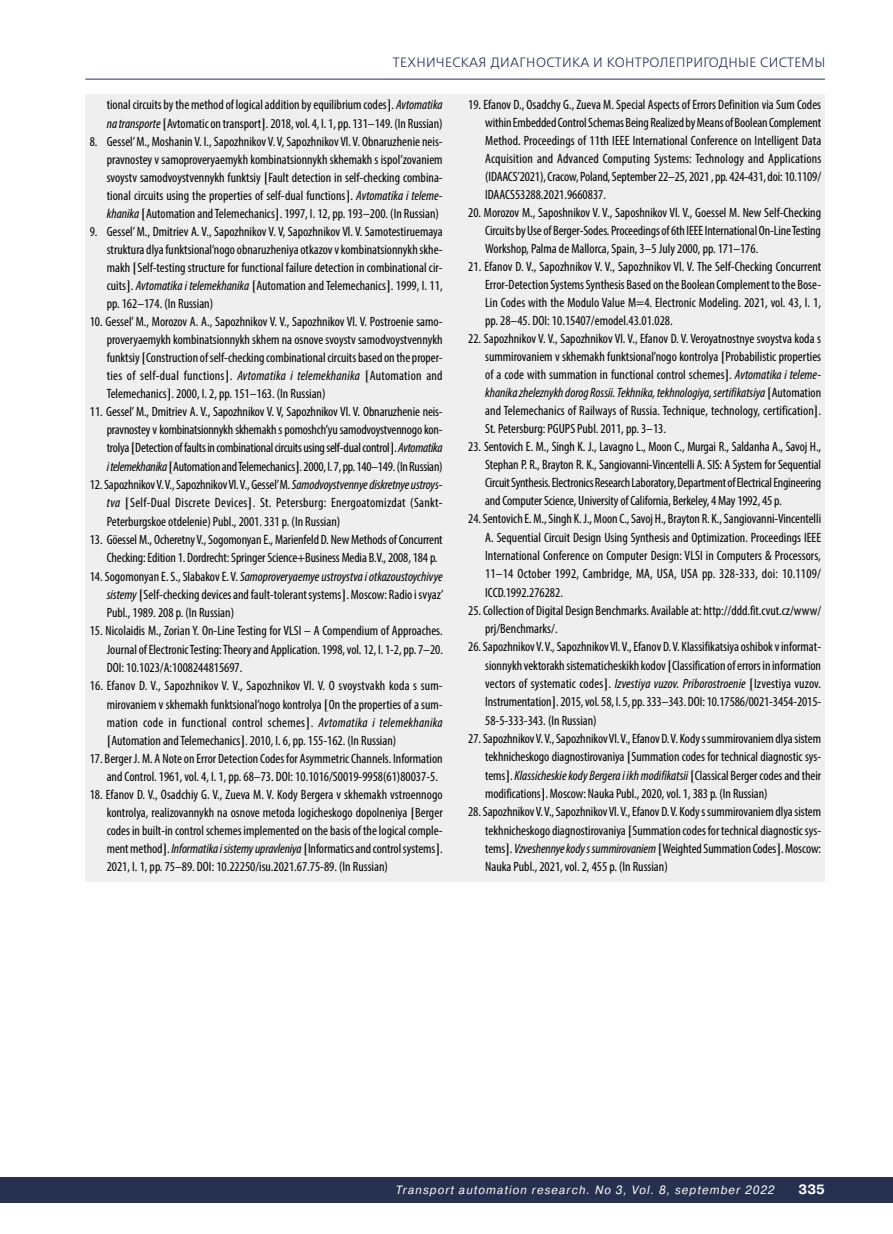
<style>
.page{position:relative;width:893px;height:1234px;background:#fff}
.page>*{position:absolute;margin:0;border:0;box-sizing:border-box;transform-origin:0 0}
.Eng_ref{font:condensed 13.5px/18px "Myriad Pro";color:#000;text-align:justify}
.t1{font:13.5px "Free Set C";letter-spacing:.025em;color:#263150}
.t2{font:700 13.5px "Pragmatica C";color:#fff}
.t3{font:italic 12px "Pragmatica C";letter-spacing:.095em;color:#fff;scale:.94 1}
.s1{font-family:"Newton C";font-stretch:normal}
.s2{font-style:italic}
</style>
<div class="page">
<hr style="left:85px;top:79px;width:740px;height:1px;background:#263150">
<div style="left:0;top:1177px;width:893px;height:25px;background:#263150"></div>
<div style="left:85px;top:94px;width:740px;height:787px;background:#efeff0"></div>
<p class="t1" style="left:393px;top:54px;width:434px">ТЕХНИЧЕСКАЯ ДИАГНОСТИКА И КОНТРОЛЕПРИГОДНЫЕ СИСТЕМЫ</p>
<p class="Eng_ref" style="left:107px;top:96px;width:337px">tional circuits by the method of logical addition by equilibrium codes<span class="s1">]</span>. <span class="s2">Avtomatika na transporte</span><span class="s1">[</span>Avtomatic on transport<span class="s1">]</span>. 2018, vol. 4, I. 1, pp. 131–149. (In Russian)</p>
<p class="Eng_ref" style="left:107px;top:132px;width:337px;text-indent:-17px">8. Gessel’ M., Moshanin V. I., Sapozhnikov V. V, Sapozhnikov Vl. V. Obnaruzhenie neis&shy;pravnostey v samoproveryaemykh kombinatsionnykh skhemakh s ispol’zovaniem svoystv samodvoystvennykh funktsiy <span class="s1">[</span>Fault detection in self-checking combina&shy;tional circuits using the properties of self-dual functions<span class="s1">]</span>. <span class="s2">Avtomatika i teleme&shy;khanika</span> <span class="s1">[</span>Automation and Telemechanics<span class="s1">]</span>. 1997, I. 12, pp. 193–200. (In Russian)</p>
<p class="Eng_ref" style="left:107px;top:222px;width:337px;text-indent:-17px">9. Gessel’ M., Dmitriev A. V., Sapozhnikov V. V, Sapozhnikov Vl. V. Samotestiruemaya struktura dlya funktsional’nogo obnaruzheniya otkazov v kombinatsionnykh skhe&shy;makh <span class="s1">[</span>Self-testing structure for functional failure detection in combinational cir&shy;cuits<span class="s1">]</span>. <span class="s2">Avtomatika i telemekhanika</span> <span class="s1">[</span>Automation and Telemechanics<span class="s1">]</span>. 1999, I. 11, pp. 162–174. (In Russian)</p>
<p class="Eng_ref" style="left:107px;top:312px;width:337px;text-indent:-17px">10. Gessel’ M., Morozov A. A., Sapozhnikov V. V., Sapozhnikov Vl. V. Postroenie samo&shy;proveryaemykh kombinatsionnykh skhem na osnove svoystv samodvoystvennykh funktsiy <span class="s1">[</span>Construction of self-checking combinational circuits based on the proper&shy;ties of self-dual functions<span class="s1">]</span>. <span class="s2">Avtomatika i telemekhanika</span> <span class="s1">[</span>Automation and Telemechanics<span class="s1">]</span>. 2000, I. 2, pp. 151–163. (In Russian)</p>
<p class="Eng_ref" style="left:107px;top:402px;width:337px;text-indent:-17px">11. Gessel’ M., Dmitriev A. V., Sapozhnikov V. V, Sapozhnikov Vl. V. Obnaruzhenie neis&shy;pravnostey v kombinatsionnykh skhemakh s pomoshch’yu samodvoystvennogo kon&shy;trolya <span class="s1">[</span>Detection of faults in combinational circuits using self-dual control<span class="s1">]</span>. <span class="s2">Avtomatika i telemekhanika</span><span class="s1">[</span>Automation and Telemechanics<span class="s1">]</span>. 2000, I. 7, pp. 140–149. (In Russian)</p>
<p class="Eng_ref" style="left:107px;top:475px;width:337px;text-indent:-17px">12. Sapozhnikov V. V., Sapozhnikov Vl. V., Gessel’M. <span class="s2">Samodvoystvennye diskretnye ustroys&shy;tva</span> <span class="s1">[</span>Self-Dual Discrete Devices<span class="s1">]</span>. St. Petersburg: Energoatomizdat (Sankt-Peterburgskoe otdelenie) Publ., 2001. 331 p. (In Russian)</p>
<p class="Eng_ref" style="left:107px;top:530px;width:337px;text-indent:-17px">13. Göessel M., Ocheretny V., Sogomonyan E., Marienfeld D. New Methods of Concurrent<br>Checking: Edition 1. Dordrecht: Springer Science+Business Media B.V., 2008, 184 p.</p>
<p class="Eng_ref" style="left:107px;top:566px;width:338px;text-indent:-17px">14. Sogomonyan E. S., Slabakov E. V. <span class="s2">Samoproveryaemye ustroystva i otkazoustoychivye sistemy</span> <span class="s1">[</span>Self-checking devices and fault-tolerant systems<span class="s1">]</span>. Moscow: Radio i svyaz’ Publ., 1989. 208 p. (In Russian)</p>
<p class="Eng_ref" style="left:107px;top:621px;width:338px;text-indent:-17px">15. Nicolaidis M., Zorian Y. On-Line Testing for VLSI – A Compendium of Approaches.<br>Journal of Electronic Testing: Theory and Application. 1998, vol. 12, I. 1-2, pp. 7–20.<br>DOI: 10.1023/A:1008244815697.</p>
<p class="Eng_ref" style="left:107px;top:676px;width:337px;text-indent:-17px">16. Efanov D. V., Sapozhnikov V. V., Sapozhnikov Vl. V. O svoystvakh koda s sum&shy;mirovaniem v skhemakh funktsional’nogo kontrolya <span class="s1">[</span>On the properties of a sum&shy;mation code in functional control schemes<span class="s1">]</span>. <span class="s2">Avtomatika i telemekhanika </span><span class="s1">[</span>Automation and Telemechanics<span class="s1">]</span>. 2010, I. 6, pp. 155-162. (In Russian)</p>
<p class="Eng_ref" style="left:107px;top:749px;width:337px;text-indent:-17px">17. Berger J. M. A Note on Error Detection Codes for Asymmetric Channels. Information and Control. 1961, vol. 4, I. 1, pp. 68–73. DOI: 10.1016/S0019-9958(61)80037-5.</p>
<p class="Eng_ref" style="left:107px;top:785px;width:337px;text-indent:-17px">18. Efanov D. V., Osadchiy G. V., Zueva M. V. Kody Bergera v skhemakh vstroennogo kontrolya, realizovannykh na osnove metoda logicheskogo dopolneniya <span class="s1">[</span>Berger codes in built-in control schemes implemented on the basis of the logical comple&shy;ment method<span class="s1">]</span>. <span class="s2">Informatika i sistemy upravleniya</span><span class="s1">[</span>Informatics and control systems<span class="s1">]</span>.<br>2021, I. 1, pp. 75–89. DOI: 10.22250/isu.2021.67.75-89. (In Russian)</p>
<p class="Eng_ref" style="left:485px;top:95px;width:338px;text-indent:-17px">19. Efanov D., Osadchy G., Zueva M. Special Aspects of Errors Definition via Sum Codes within Embedded Control Schemas Being Realized by Means of Boolean Complement Method. Proceedings of 11th IEEE International Conference on Intelligent Data Acquisition and Advanced Computing Systems: Technology and Applications (IDAACS’2021), Cracow, Poland, September 22–25, 2021 , pp. 424-431, doi: 10.1109/ IDAACS53288.2021.9660837.</p>
<p class="Eng_ref" style="left:485px;top:203px;width:337px;text-indent:-17px">20. Morozov M., Saposhnikov V. V., Saposhnikov Vl. V., Goessel M. New Self-Checking Circuits by Use of Berger-Sodes. Proceedings of 6th IEEE International On-Line Testing Workshop, Palma de Mallorca, Spain, 3–5 July 2000, pp. 171–176.</p>
<p class="Eng_ref" style="left:485px;top:257px;width:338px;text-indent:-17px">21. Efanov D. V., Sapozhnikov V. V., Sapozhnikov Vl. V. The Self-Checking Concurrent Error-Detection Systems Synthesis Based on the Boolean Complement to the Bose-Lin Codes with the Modulo Value M=4. Electronic Modeling. 2021, vol. 43, I. 1, pp. 28–45. DOI: 10.15407/emodel.43.01.028.</p>
<p class="Eng_ref" style="left:485px;top:329px;width:337px;text-indent:-17px">22. Sapozhnikov V. V., Sapozhnikov Vl. V., Efanov D. V. Veroyatnostnye svoystva koda s summirovaniem v skhemakh funktsional’nogo kontrolya <span class="s1">[</span>Probabilistic properties of a code with summation in functional control schemes<span class="s1">]</span>. <span class="s2">Avtomatika i teleme&shy;khanika zheleznykh dorog Rossii. Tekhnika, tekhnologiya, sertifikatsiya</span><span class="s1">[</span>Automation and Telemechanics of Railways of Russia. Technique, technology, certification<span class="s1">]</span>.<br>St. Petersburg: PGUPS Publ. 2011, pp. 3–13.</p>
<p class="Eng_ref" style="left:485px;top:437px;width:337px;text-indent:-17px">23. Sentovich E. M., Singh K. J., Lavagno L., Moon C., Murgai R., Saldanha A., Savoj H., Stephan P. R., Brayton R. K., Sangiovanni-Vincentelli A. SIS: A System for Sequential Circuit Synthesis. Electronics Research Laboratory, Department of Electrical Engineering and Computer Science, University of California, Berkeley, 4 May 1992, 45 p.</p>
<p class="Eng_ref" style="left:485px;top:509px;width:337px;text-indent:-17px">24. Sentovich E. M., Singh K. J., Moon C., Savoj H., Brayton R. K., Sangiovanni-Vincentelli A. Sequential Circuit Design Using Synthesis and Optimization. Proceedings IEEE International Conference on Computer Design: VLSI in Computers &amp; Processors, 11–14 October 1992, Cambridge, MA, USA, USA pp. 328-333, doi: 10.1109/ ICCD.1992.276282.</p>
<p class="Eng_ref" style="left:485px;top:601px;width:337px;text-indent:-17px">25. Collection of Digital Design Benchmarks. Available at: http://ddd.fit.cvut.cz/www/ prj/Benchmarks/.</p>
<p class="Eng_ref" style="left:485px;top:637px;width:338px;text-indent:-17px">26. Sapozhnikov V. V., Sapozhnikov Vl. V., Efanov D. V. Klassifikatsiya oshibok v informat&shy;sionnykh vektorakh sistematicheskikh kodov <span class="s1">[</span>Classification of errors in information vectors of systematic codes<span class="s1">]</span>. <span class="s2">Izvestiya vuzov. Priborostroenie</span> <span class="s1">[</span>Izvestiya vuzov.<br>Instrumentation<span class="s1">]</span>. 2015, vol. 58, I. 5, pp. 333–343. DOI: 10.17586/0021-3454-2015- 58-5-333-343. (In Russian)</p>
<p class="Eng_ref" style="left:485px;top:729px;width:337px;text-indent:-17px">27. Sapozhnikov V. V., Sapozhnikov Vl. V., Efanov D. V. Kody s summirovaniem dlya sistem tekhnicheskogo diagnostirovaniya <span class="s1">[</span>Summation codes for technical diagnostic sys&shy;tems<span class="s1">]</span>. <span class="s2">Klassicheskie kody Bergera i ikh modifikatsii</span><span class="s1">[</span>Classical Berger codes and their modifications<span class="s1">]</span>. Moscow: Nauka Publ., 2020, vol. 1, 383 p. (In Russian)</p>
<p class="Eng_ref" style="left:485px;top:802px;width:337px;text-indent:-17px">28. Sapozhnikov V. V., Sapozhnikov Vl. V., Efanov D. V. Kody s summirovaniem dlya sistem tekhnicheskogo diagnostirovaniya <span class="s1">[</span>Summation codes for technical diagnostic sys&shy;tems<span class="s1">]</span>. <span class="s2">Vzveshennye kody s summirovaniem</span><span class="s1">[</span>Weighted Summation Codes<span class="s1">]</span>. Moscow:<br>Nauka Publ., 2021, vol. 2, 455 p. (In Russian)</p>
<p class="t3" style="left:396px;top:1183px;width:404px">Transport automation research. No 3, Vol. 8, september 2022</p>
<p class="t2" style="left:799px;top:1181px;width:28px">335</p>
</div>
